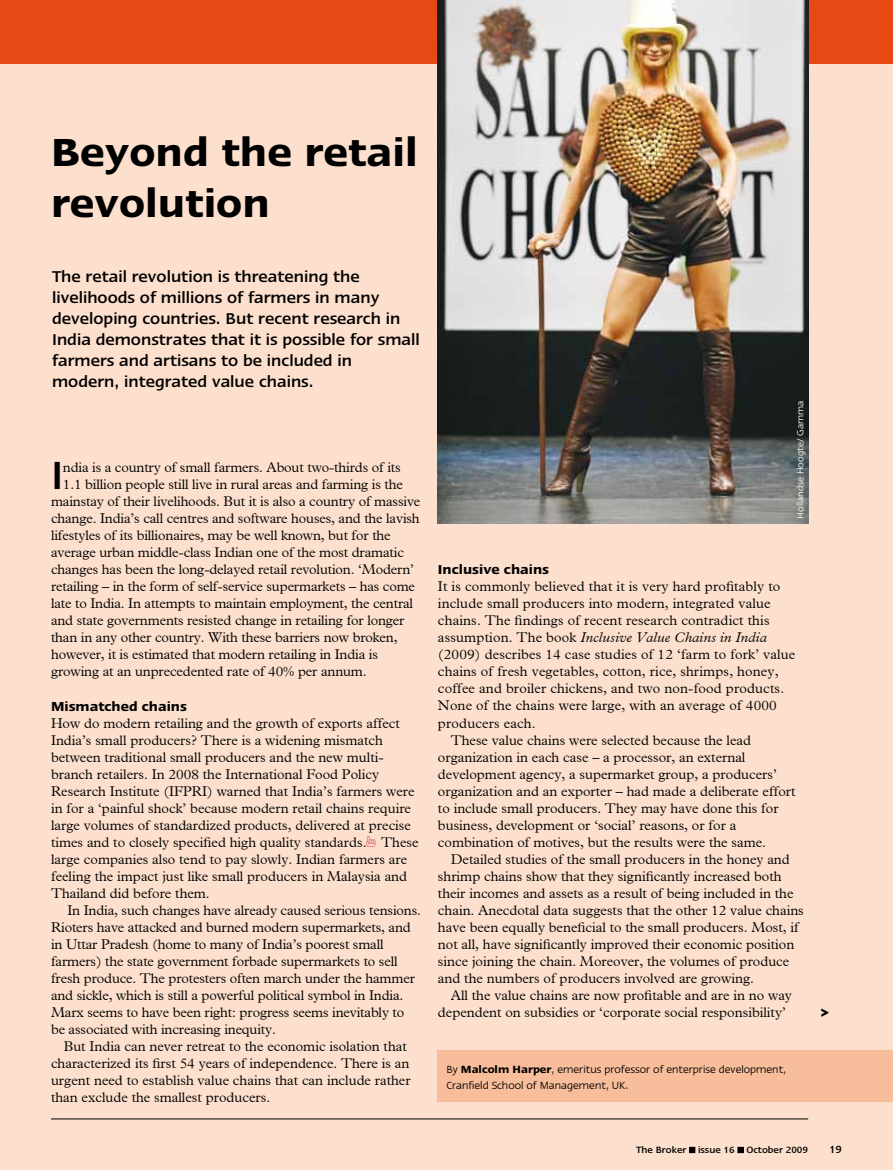
<style>
.page{position:relative;width:893px;height:1170px;background:#fff}
.page>*{position:absolute;margin:0;border:0;box-sizing:border-box;transform-origin:0 0}
.t1{font:500 45.15px "Linotype Ergo";color:#000}
.t2{font:600 45px/51px "Linotype Ergo";color:#000}
.t3{font:500 18px/21px "Linotype Ergo";color:#000}
.t4{font:700 18px "Linotype Ergo";color:#000}
.t5{font:600 15px "Linotype Ergo";color:#000}
.t6{font:300 14.1px/17px "Plantin";color:#000}
.t7{font:italic 300 14.1px "Plantin";letter-spacing:.01em;color:#000}
.t8{font:12px/16.5px "Linotype Ergo";color:#000}
.t9{font:500 12px "Linotype Ergo";color:#000}
.t10{font:500 10.5px "Linotype Ergo";color:#000}
.t11{font:10.5px "Linotype Ergo";color:#fff}
.s1{font-family:"All My Hands";font-weight:400;font-size:13.5px;color:#da1638}
.s2{font-style:normal}
.s3{font-weight:600}
</style>
<div class="page">
<div style="left:0;top:0;width:893px;height:1169px;background:#fcdfcc"></div>
<div style="left:0;top:0;width:893px;height:64px;background:#e74914"></div>
<div style="left:438px;top:1050px;width:455px;height:51px;background:#f8bd9a"></div>
<img style="left:438px;top:0;width:370px;height:523px">
<svg style="left:689px;top:1146px;width:6px;height:6px"></svg>
<svg style="left:738px;top:1146px;width:6px;height:6px"></svg>
<hr style="left:51px;top:1118px;width:757px;height:1px;background:#000">
<h2 class="t2" style="left:51px;top:126px;width:368px">Beyond the retail revolution</h2>
<p class="t3" style="left:52px;top:266px;width:369px">The retail revolution is threatening the livelihoods of millions of farmers in many developing countries. But recent research in India demonstrates that it is possible for small farmers and artisans to be included in modern, integrated value chains.</p>
<h1 class="t1" style="left:51px;top:451px;width:14px">I</h1>
<p class="t6" style="left:63px;top:459px;width:339px">ndia is a country of small farmers. About two-thirds of its</p>
<p class="t6" style="left:63px;top:476px;width:341px">1.1 billion people still live in rural areas and farming is the</p>
<p class="t6" style="left:51px;top:493px;width:371px">mainstay of their livelihoods. But it is also a country of massive</p>
<p class="t6" style="left:51px;top:510px;width:370px">change. India’s call centres and software houses, and the lavish</p>
<p class="t6" style="left:51px;top:527px;width:341px">lifestyles of its billionaires, may be well known, but for the</p>
<p class="t6" style="left:51px;top:544px;width:354px">average urban middle-class Indian one of the most dramatic</p>
<p class="t6" style="left:51px;top:561px;width:364px">changes has been the long-delayed retail revolution. ‘Modern’</p>
<p class="t6" style="left:51px;top:578px;width:366px">retailing – in the form of self-service supermarkets – has come</p>
<p class="t6" style="left:51px;top:595px;width:364px">late to India. In attempts to maintain employment, the central</p>
<p class="t6" style="left:51px;top:612px;width:355px">and state governments resisted change in retailing for longer</p>
<p class="t6" style="left:51px;top:629px;width:348px">than in any other country. With these barriers now broken,</p>
<p class="t6" style="left:51px;top:646px;width:328px">however, it is estimated that modern retailing in India is</p>
<p class="t6" style="left:51px;top:663px;width:317px">growing at an unprecedented rate of 40% per annum.</p>
<p class="t5" style="left:51px;top:698px;width:137px">Mismatched chains</p>
<p class="t6" style="left:51px;top:714px;width:369px">How do modern retailing and the growth of exports affect India’s small producers? There is a widening mismatch between traditional small producers and the new multi&shy;branch retailers. In 2008 the International Food Policy Research Institute (IFPRI) warned that India’s farmers were in for a ‘painful shock’ because modern retail chains require large volumes of standardized products, delivered at precise times and to closely specified high quality standards.<span class="s1">1</span> These large companies also tend to pay slowly. Indian farmers are feeling the impact just like small producers in Malaysia and Thailand did before them.</p>
<p class="t6" style="left:51px;top:901px;width:371px;text-indent:16px">In India, such changes have already caused serious tensions.<br>Rioters have attacked and burned modern supermarkets, and in Uttar Pradesh (home to many of India’s poorest small farmers) the state government forbade supermarkets to sell fresh produce. The protesters often march under the hammer and sickle, which is still a powerful political symbol in India.<br>Marx seems to have been right: progress seems inevitably to be associated with increasing inequity.</p>
<p class="t6" style="left:51px;top:1037px;width:361px;text-indent:13px">But India can never retreat to the economic isolation that characterized its first 54 years of independence. There is an urgent need to establish value chains that can include rather than exclude the smallest producers.</p>
<p class="t11" style="left:795px;top:518px;width:119px;rotate:-90deg">Hollandse Hoogte/ Gamma</p>
<p class="t5" style="left:438px;top:561px;width:113px">Inclusive chains</p>
<p class="t6" style="left:438px;top:578px;width:344px">It is commonly believed that it is very hard profitably to</p>
<p class="t6" style="left:438px;top:595px;width:334px">include small producers into modern, integrated value</p>
<p class="t6" style="left:438px;top:612px;width:333px">chains. The findings of recent research contradict this</p>
<p class="t7" style="left:438px;top:629px;width:330px"><span class="s2">assumption. The book</span> Inclusive Value Chains in India</p>
<p class="t6" style="left:438px;top:646px;width:359px">(2009) describes 14 case studies of 12 ‘farm to fork’ value</p>
<p class="t6" style="left:438px;top:663px;width:342px">chains of fresh vegetables, cotton, rice, shrimps, honey,</p>
<p class="t6" style="left:438px;top:680px;width:348px">coffee and broiler chickens, and two non-food products.</p>
<p class="t6" style="left:438px;top:697px;width:340px">None of the chains were large, with an average of 4000</p>
<p class="t6" style="left:438px;top:714px;width:99px">producers each.</p>
<p class="t6" style="left:451px;top:731px;width:302px">These value chains were selected because the lead</p>
<p class="t6" style="left:438px;top:748px;width:309px">organization in each case – a processor, an external</p>
<p class="t6" style="left:438px;top:765px;width:340px">development agency, a supermarket group, a producers’</p>
<p class="t6" style="left:438px;top:782px;width:359px">organization and an exporter – had made a deliberate effort</p>
<p class="t6" style="left:438px;top:799px;width:342px">to include small producers. They may have done this for</p>
<p class="t6" style="left:438px;top:816px;width:300px">business, development or ‘social’ reasons, or for a</p>
<p class="t6" style="left:438px;top:833px;width:330px">combination of motives, but the results were the same.</p>
<p class="t6" style="left:451px;top:850px;width:341px">Detailed studies of the small producers in the honey and</p>
<p class="t6" style="left:438px;top:867px;width:345px">shrimp chains show that they significantly increased both</p>
<p class="t6" style="left:438px;top:884px;width:357px">their incomes and assets as a result of being included in the</p>
<p class="t6" style="left:438px;top:901px;width:367px">chain. Anecdotal data suggests that the other 12 value chains</p>
<p class="t6" style="left:438px;top:918px;width:362px">have been equally beneficial to the small producers. Most, if</p>
<p class="t6" style="left:438px;top:935px;width:358px">not all, have significantly improved their economic position</p>
<p class="t6" style="left:438px;top:952px;width:353px">since joining the chain. Moreover, the volumes of produce</p>
<p class="t6" style="left:438px;top:969px;width:318px">and the numbers of producers involved are growing.</p>
<p class="t6" style="left:451px;top:986px;width:343px">All the value chains are now profitable and are in no way</p>
<p class="t6" style="left:438px;top:1003px;width:349px">dependent on subsidies or ‘corporate social responsibility’</p>
<p class="t8" style="left:446px;top:1060px;width:341px">By <span class="s3">Malcolm Harper</span>, emeritus professor of enterprise development,<br>Cranfield School of Management, UK.</p>
<p class="t4" style="left:820px;top:1002px;width:10px">&gt;</p>
<p class="t10" style="left:636px;top:1144px;width:173px">The Broker issue 16 October 2009</p>
<p class="t9" style="left:829px;top:1142px;width:14px">19</p>
</div>
